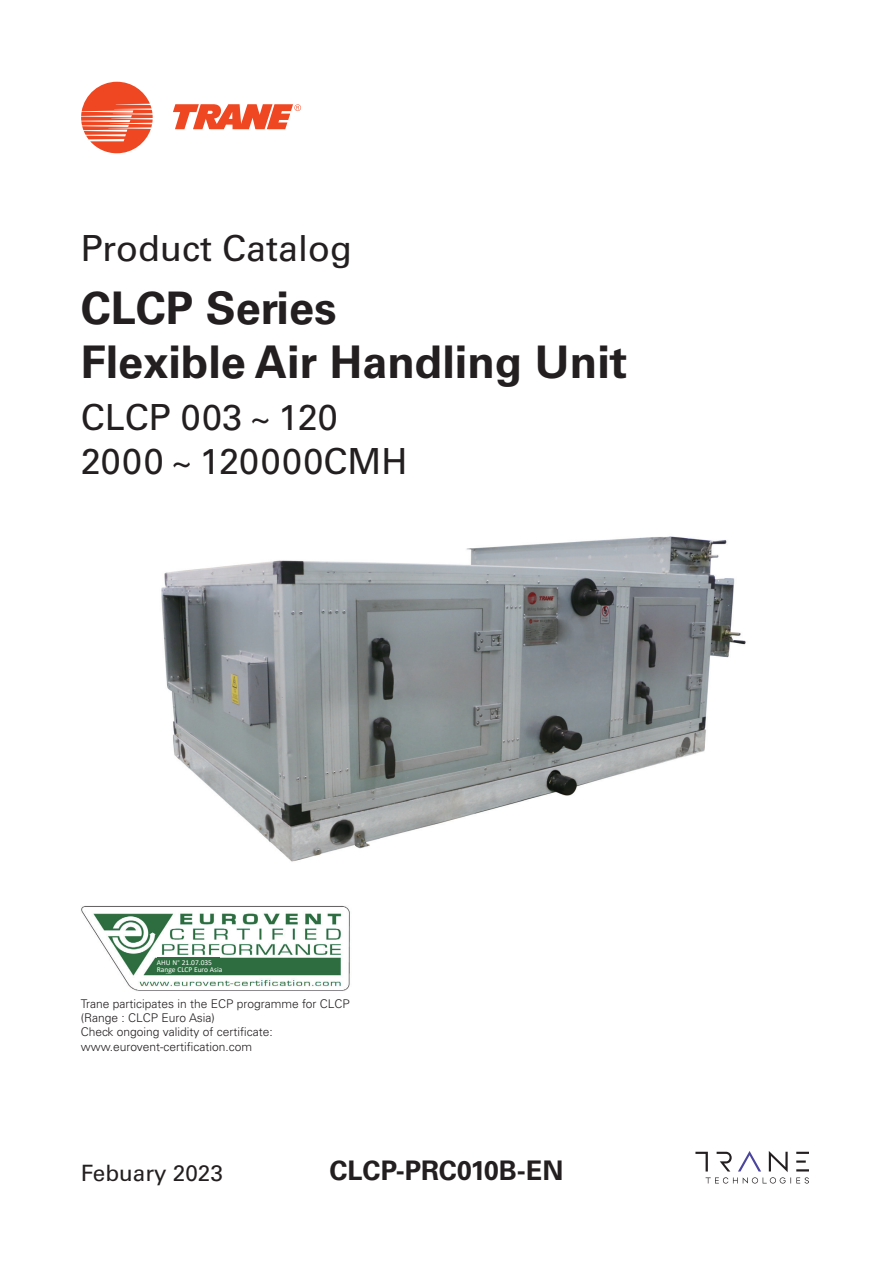
<style>
.page{position:relative;width:893px;height:1263px;background:#fff}
.page>*{position:absolute;margin:0;border:0;box-sizing:border-box;transform-origin:0 0}
.t1{font:700 45px/54px "Univers";color:#231f20}
.t2{font:36px/43.5px "Univers";color:#231f20}
.t3{font:700 27px "Univers";color:#231f20}
.t4{font:22.5px "Univers";color:#231f20}
.t5{font:300 12px/14.4px "Univers";color:#231f20}
.t6{font:7.5px/7.6px "Calibri";color:#fff}
.s1{font-family:"FZHTJW GB1 0"}
.s2{font-family:"Deng Xian"}
</style>
<div class="page">
<svg style="left:695px;top:1151px;width:114px;height:32px"></svg>
<svg style="left:81px;top:82px;width:72px;height:71px"></svg>
<svg style="left:173px;top:104px;width:128px;height:25px"></svg>
<img style="left:161px;top:536px;width:585px;height:326px">
<img style="left:81px;top:905px;width:269px;height:86px">
<img style="left:157px;top:957px;width:62px;height:8px">
<img style="left:153px;top:965px;width:62px;height:8px">
<h2 class="t2" style="left:81px;top:227px;width:273px">Product Catalog</h2>
<h1 class="t1" style="left:81px;top:282px;width:548px">CLCP Series<br>Flexible Air Handling Unit</h1>
<h2 class="t2" style="left:81px;top:396px;width:328px">CLCP 003<span class="s1">～</span>120<br>2000<span class="s1">～</span>120000CMH</h2>
<p class="t6" style="left:157px;top:958px;width:67px">AHU N<span class="s2">°</span> 21.07.035<br>Range CLCP Euro Asia</p>
<p class="t5" style="left:81px;top:996px;width:271px">Trane participates in the ECP programme for CLCP (Range : CLCP Euro Asia)<br>Check ongoing validity of certificate: www.eurovent-certification.com</p>
<h3 class="t4" style="left:81px;top:1159px;width:144px">Febuary 2023</h3>
<h3 class="t3" style="left:330px;top:1155px;width:235px">CLCP-PRC010B-EN</h3>
</div>
